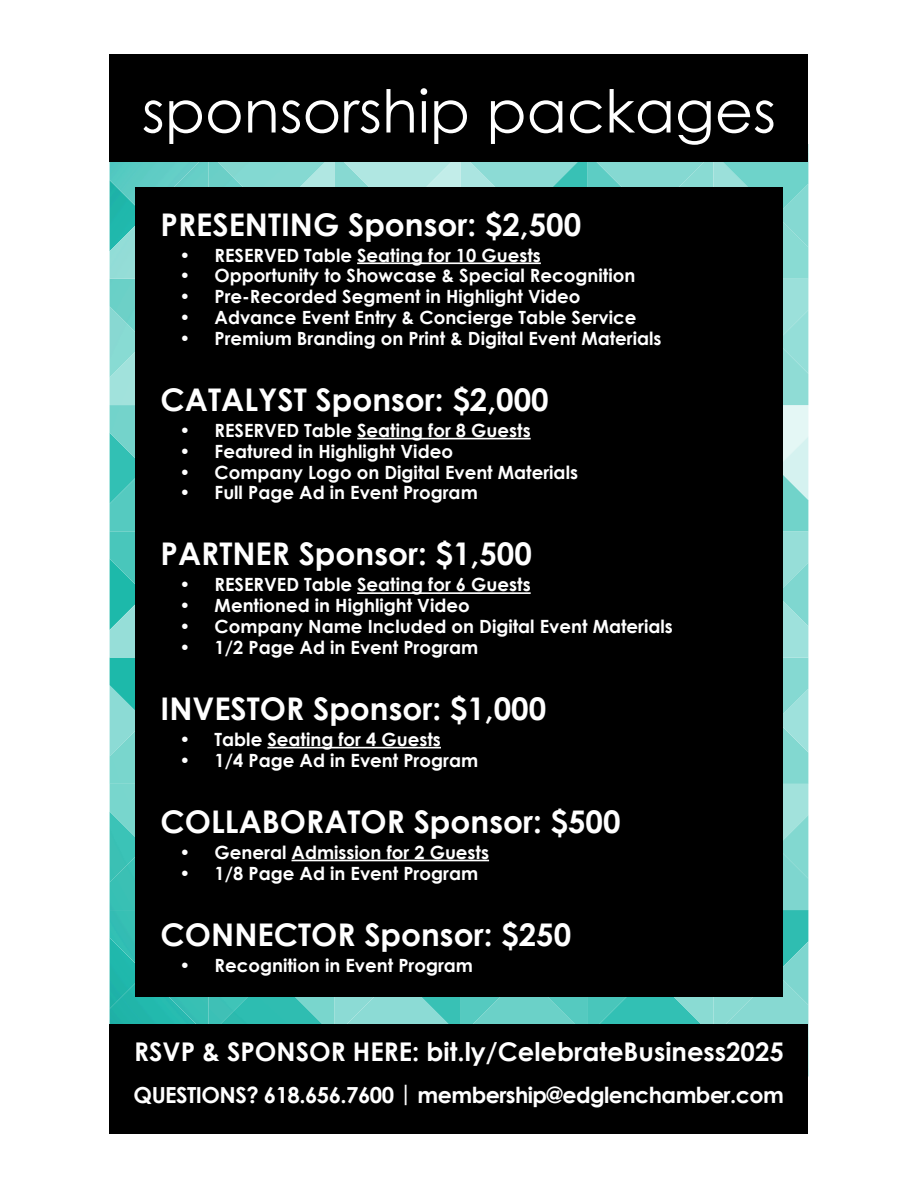
<style>
.page{position:relative;width:918px;height:1188px;background:#fff}
.page>*{position:absolute;margin:0;border:0;box-sizing:border-box;transform-origin:0 0}
.t1{font:59.1px "Century Gothic";color:#fff}
.t2{font:700 31.2px "Century Gothic";color:#fff}
.t3{font:700 25.8px "Century Gothic";color:#fff}
.t4{font:700 22.2px "Century Gothic";letter-spacing:-.025em;color:#fff}
.t5{font:700 18.3px "Century Gothic";color:#fff}
</style>
<div class="page">
<img style="left:110px;top:162px;width:35px;height:862px">
<img style="left:110px;top:938px;width:35px;height:71px">
<img style="left:145px;top:162px;width:63px;height:862px">
<img style="left:110px;top:811px;width:25px;height:72px">
<img style="left:110px;top:685px;width:25px;height:71px">
<img style="left:110px;top:559px;width:25px;height:71px">
<img style="left:110px;top:433px;width:25px;height:71px">
<img style="left:110px;top:306px;width:25px;height:72px">
<img style="left:110px;top:180px;width:35px;height:71px">
<img style="left:208px;top:162px;width:505px;height:862px">
<img style="left:776px;top:162px;width:32px;height:862px">
<img style="left:713px;top:162px;width:63px;height:862px">
<img style="left:776px;top:941px;width:32px;height:64px">
<img style="left:783px;top:815px;width:25px;height:64px">
<img style="left:783px;top:689px;width:25px;height:64px">
<img style="left:783px;top:563px;width:25px;height:63px">
<img style="left:783px;top:436px;width:25px;height:64px">
<div style="left:783px;top:310px;width:25px;height:64px;background:#94ded8"></div>
<img style="left:776px;top:184px;width:32px;height:64px">
<div style="left:110px;top:54px;width:698px;height:108px;background:#000"></div>
<div style="left:110px;top:1024px;width:698px;height:110px;background:#000"></div>
<div style="left:135px;top:187px;width:648px;height:810px;background:#000"></div>
<hr style="left:357px;top:262px;width:184px;height:2px;background:#fff">
<hr style="left:357px;top:438px;width:174px;height:1px;background:#fff">
<hr style="left:357px;top:592px;width:174px;height:2px;background:#fff">
<hr style="left:267px;top:747px;width:174px;height:1px;background:#fff">
<hr style="left:292px;top:860px;width:197px;height:1px;background:#fff">
<h1 class="t1" style="left:142px;top:70px;width:636px">sponsorship packages</h1>
<h2 class="t2" style="left:161px;top:201px;width:422px">PRESENTING Sponsor: $2,500</h2>
<p class="t5" style="left:179px;top:241px;width:363px">• RESERVED Table Seating for 10 Guests</p>
<p class="t5" style="left:179px;top:262px;width:457px">• Opportunity to Showcase &amp; Special Recognition</p>
<p class="t5" style="left:179px;top:283px;width:403px">• Pre-Recorded Segment in Highlight Video</p>
<p class="t5" style="left:179px;top:304px;width:459px">• Advance Event Entry &amp; Concierge Table Service</p>
<p class="t5" style="left:179px;top:324px;width:484px">• Premium Branding on Print &amp; Digital Event Materials</p>
<h2 class="t2" style="left:161px;top:376px;width:390px">CATALYST Sponsor: $2,000</h2>
<p class="t5" style="left:179px;top:416px;width:353px">• RESERVED Table Seating for 8 Guests</p>
<p class="t5" style="left:179px;top:437px;width:275px">• Featured in Highlight Video</p>
<p class="t5" style="left:179px;top:458px;width:400px">• Company Logo on Digital Event Materials</p>
<p class="t5" style="left:179px;top:479px;width:300px">• Full Page Ad in Event Program</p>
<h2 class="t2" style="left:161px;top:530px;width:373px">PARTNER Sponsor: $1,500</h2>
<p class="t5" style="left:179px;top:571px;width:353px">• RESERVED Table Seating for 6 Guests</p>
<p class="t5" style="left:179px;top:592px;width:292px">• Mentioned in Highlight Video</p>
<p class="t5" style="left:179px;top:613px;width:495px">• Company Name Included on Digital Event Materials</p>
<p class="t5" style="left:179px;top:633px;width:300px">• 1/2 Page Ad in Event Program</p>
<h2 class="t2" style="left:161px;top:685px;width:387px">INVESTOR Sponsor: $1,000</h2>
<p class="t5" style="left:179px;top:725px;width:263px">• Table Seating for 4 Guests</p>
<p class="t5" style="left:179px;top:746px;width:300px">• 1/4 Page Ad in Event Program</p>
<h2 class="t2" style="left:161px;top:798px;width:461px">COLLABORATOR Sponsor: $500</h2>
<p class="t5" style="left:179px;top:838px;width:311px">• General Admission for 2 Guests</p>
<p class="t5" style="left:179px;top:859px;width:300px">• 1/8 Page Ad in Event Program</p>
<h2 class="t2" style="left:161px;top:911px;width:412px">CONNECTOR Sponsor: $250</h2>
<p class="t5" style="left:179px;top:951px;width:295px">• Recognition in Event Program</p>
<h3 class="t3" style="left:134px;top:1032px;width:651px">RSVP &amp; SPONSOR HERE: bit.ly/CelebrateBusiness2025</h3>
<p class="t4" style="left:134px;top:1078px;width:652px">QUESTIONS? 618.656.7600 | membership@edglenchamber.com</p>
</div>
